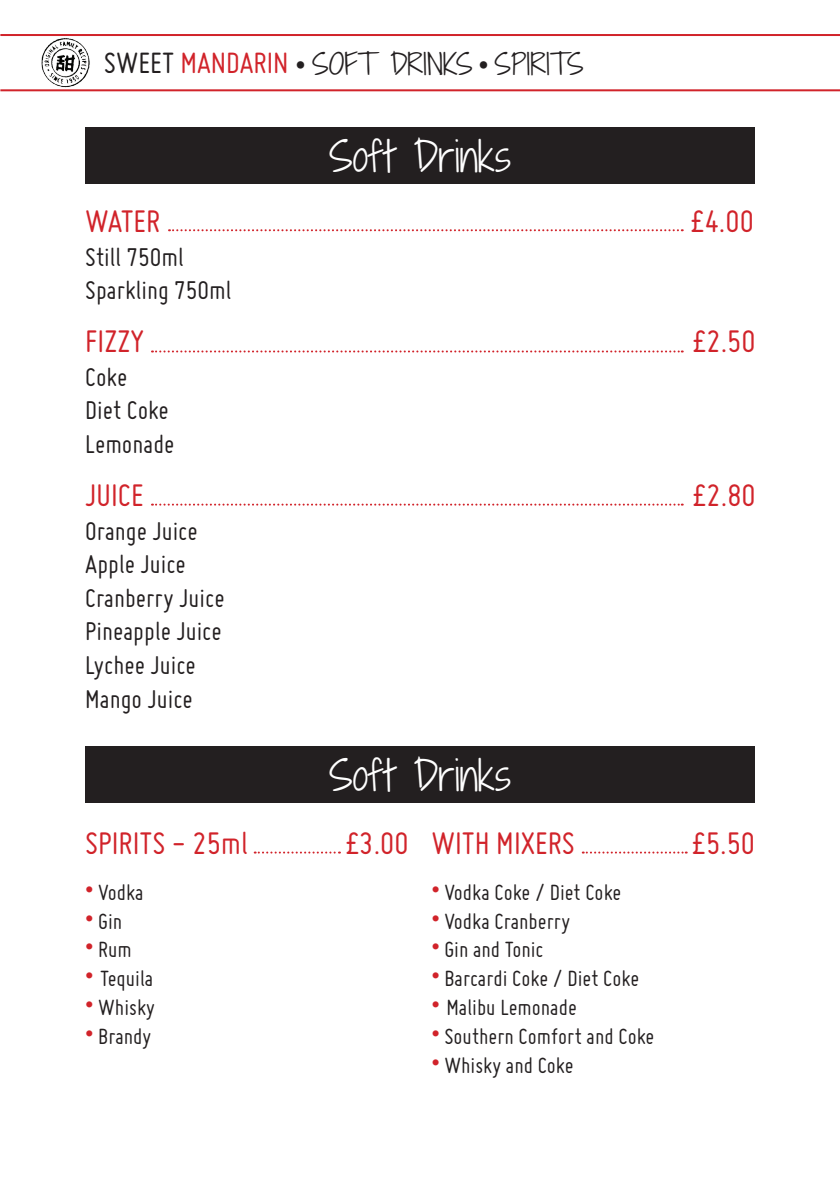
<style>
.page{position:relative;width:840px;height:1191px;background:#fff}
.page>*{position:absolute;margin:0;border:0;box-sizing:border-box;transform-origin:0 0}
.t1{font:300 40px "Shadows Into";color:#fff}
.t2{font:34px "Miso";color:#d1232a}
.t3{font:28px/33.6px "Miso";color:#231f20}
.t4{font:300 28px "Shadows Into";color:#231f20}
.t5{font:24px "Miso";color:#231f20}
.s1{font-family:"Miso";font-weight:400;font-size:32px}
.s2{font-family:"Miso";font-weight:400;font-size:32px;color:#d1232a}
.s3{font-family:"Minion Pro";font-weight:400}
.s4{font-family:"Arial";color:#d1232a}
</style>
<div class="page">
<hr style="left:0;top:89px;width:839px;height:2px;background:#d1232a">
<hr style="left:0;top:34px;width:839px;height:2px;background:#d1232a">
<img style="left:41px;top:38px;width:49px;height:50px">
<svg style="left:169px;top:229px;width:513px;height:2px"></svg>
<div style="left:85px;top:127px;width:669px;height:57px;background:#231f20"></div>
<div style="left:85px;top:746px;width:669px;height:57px;background:#231f20"></div>
<svg style="left:152px;top:350px;width:530px;height:2px"></svg>
<svg style="left:152px;top:503px;width:530px;height:2px"></svg>
<svg style="left:254px;top:851px;width:86px;height:2px"></svg>
<svg style="left:582px;top:851px;width:104px;height:2px"></svg>
<p class="t4" style="left:104px;top:44px;width:481px"><span class="s1">SWEET</span> <span class="s2">MANDARIN</span> <span class="s3">•</span> SOFT DRINKS <span class="s3">•</span> SPIRITS</p>
<h1 class="t1" style="left:329px;top:127px;width:183px">Soft Drinks</h1>
<h2 class="t2" style="left:85px;top:202px;width:76px">WATER</h2>
<h2 class="t2" style="left:690px;top:202px;width:65px">£4.00</h2>
<p class="t3" style="left:85px;top:240px;width:147px">Still 750ml<br>Sparkling 750ml</p>
<h2 class="t2" style="left:85px;top:322px;width:60px">FIZZY</h2>
<h2 class="t2" style="left:692px;top:322px;width:65px">£2.50</h2>
<p class="t3" style="left:85px;top:360px;width:91px">Coke<br>Diet Coke<br>Lemonade</p>
<h2 class="t2" style="left:85px;top:476px;width:60px">JUICE</h2>
<h2 class="t2" style="left:692px;top:476px;width:65px">£2.80</h2>
<p class="t3" style="left:85px;top:513px;width:141px">Orange Juice<br>Apple Juice<br>Cranberry Juice<br>Pineapple Juice<br>Lychee Juice<br>Mango Juice</p>
<h1 class="t1" style="left:329px;top:746px;width:183px">Soft Drinks</h1>
<h2 class="t2" style="left:85px;top:824px;width:164px">SPIRITS - 25ml</h2>
<h2 class="t2" style="left:345px;top:824px;width:65px">£3.00</h2>
<p class="t5" style="left:85px;top:878px;width:60px"><span class="s4">•</span> Vodka</p>
<p class="t5" style="left:85px;top:907px;width:39px"><span class="s4">•</span> Gin</p>
<p class="t5" style="left:85px;top:936px;width:48px"><span class="s4">•</span> Rum</p>
<p class="t5" style="left:85px;top:965px;width:70px"><span class="s4">•</span> Tequila</p>
<p class="t5" style="left:85px;top:994px;width:71px"><span class="s4">•</span> Whisky</p>
<p class="t5" style="left:85px;top:1022px;width:68px"><span class="s4">•</span> Brandy</p>
<h2 class="t2" style="left:431px;top:824px;width:145px">WITH MIXERS</h2>
<h2 class="t2" style="left:691px;top:824px;width:65px">£5.50</h2>
<p class="t5" style="left:431px;top:878px;width:191px"><span class="s4">•</span> Vodka Coke / Diet Coke</p>
<p class="t5" style="left:431px;top:907px;width:140px"><span class="s4">•</span> Vodka Cranberry</p>
<p class="t5" style="left:431px;top:936px;width:114px"><span class="s4">•</span> Gin and Tonic</p>
<p class="t5" style="left:431px;top:965px;width:209px"><span class="s4">•</span> Barcardi Coke / Diet Coke</p>
<p class="t5" style="left:431px;top:994px;width:147px"><span class="s4">•</span> Malibu Lemonade</p>
<p class="t5" style="left:431px;top:1022px;width:224px"><span class="s4">•</span> Southern Comfort and Coke</p>
<p class="t5" style="left:431px;top:1051px;width:144px"><span class="s4">•</span> Whisky and Coke</p>
</div>
